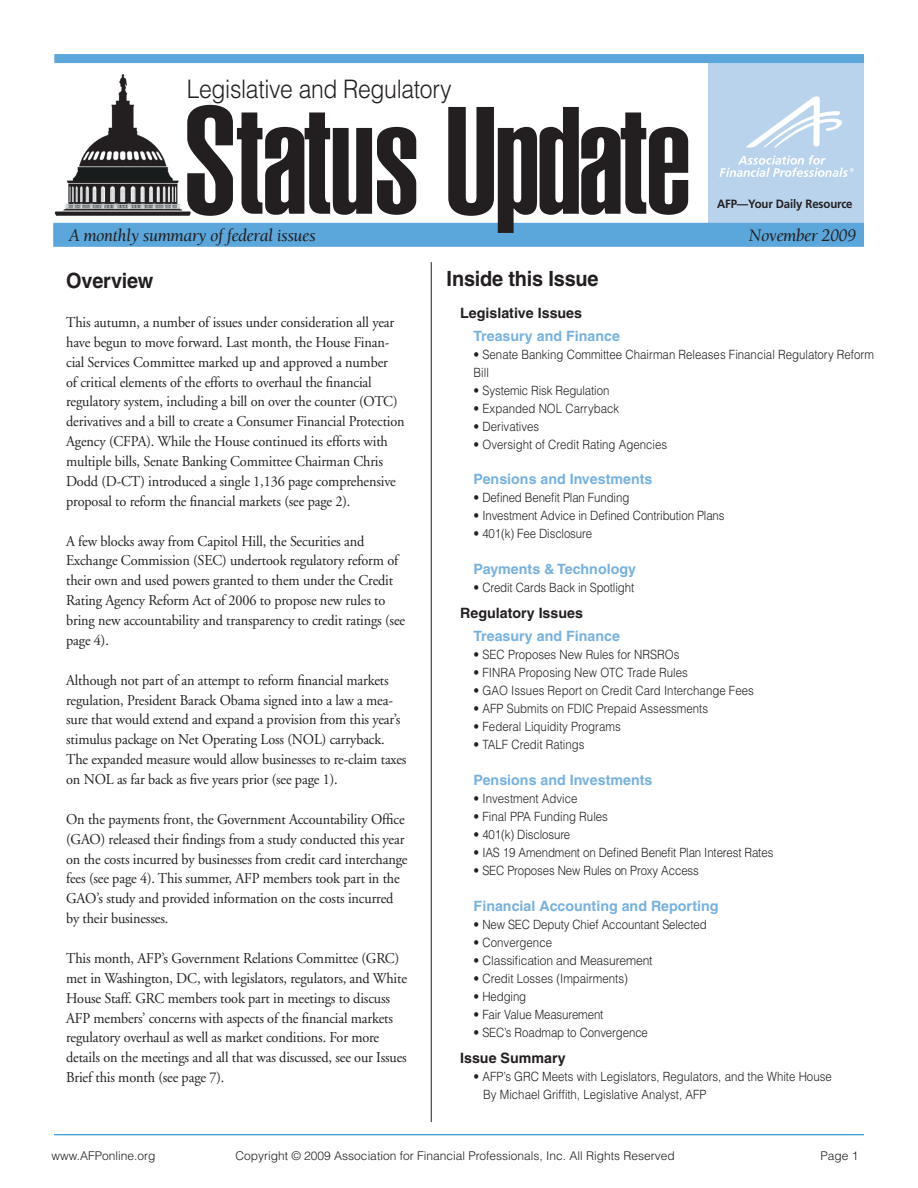
<style>
.page{position:relative;width:918px;height:1188px;background:#fff}
.page>*{position:absolute;margin:0;border:0;box-sizing:border-box;transform-origin:0 0}
.t1{font:900 extra-condensed 150px "Helvetica";letter-spacing:-.02em;color:#231f20;scale:1.1 1}
.t2{font:300 25.5px "Helvetica";letter-spacing:-.015em;color:#231f20;scale:.9 1}
.t3{font:700 21px "Helvetica";letter-spacing:-.01em;color:#231f20;scale:.95 1}
.t4{font:italic 18px "Berkeley";letter-spacing:-.025em;color:#231f20}
.t5{font:15px/20px "Adobe Garamond";letter-spacing:-.01em;color:#231f20;scale:.95 1}
.t6{font:700 14.25px "Helvetica";color:#76b1df}
.t7{font:700 14.25px "Helvetica";color:#231f20}
.t8{font:300 12.75px/18px "Helvetica";color:#231f20;scale:.9 1}
.t9{font:300 12px "Helvetica";color:#231f20}
.t10{font:700 12px "Frutiger";letter-spacing:-.01em;color:#231f20;scale:.95 1}
</style>
<div class="page">
<hr style="left:54px;top:1134px;width:810px;height:1px;background:#0082c8">
<img style="left:54px;top:75px;width:140px;height:148px">
<div style="left:709px;top:58px;width:155px;height:173px;background:#b9d3ed"></div>
<div style="left:54px;top:54px;width:810px;height:9px;background:#5ba6da"></div>
<div style="left:53px;top:223px;width:811px;height:24px;background:#5ba6da"></div>
<svg style="left:746px;top:96px;width:96px;height:52px"></svg>
<svg style="left:720px;top:155px;width:134px;height:22px"></svg>
<hr style="left:431px;top:262px;width:1px;height:860px;background:#231f20">
<h2 class="t2" style="left:187px;top:73px;width:296px">Legislative and Regulatory</h2>
<h1 class="t1" style="left:183px;top:75px;width:464px">Status Update</h1>
<p class="t10" style="left:717px;top:197px;width:144px">AFP—Your Daily Resource</p>
<p class="t4" style="left:69px;top:225px;width:248px">A monthly summary of federal issues</p>
<p class="t4" style="left:749px;top:225px;width:109px">November 2009</p>
<h3 class="t3" style="left:66px;top:267px;width:93px">Overview</h3>
<p class="t5" style="left:66px;top:313px;width:358px">This autumn, a number of issues under consideration all year have begun to move forward. Last month, the House Finan&shy;cial Services Committee marked up and approved a number<br>of critical elements of the efforts to overhaul the financial regulatory system, including a bill on over the counter (OTC) derivatives and a bill to create a Consumer Financial Protection Agency (CFPA). While the House continued its efforts with multiple bills, Senate Banking Committee Chairman Chris Dodd (D-CT) introduced a single 1,136 page comprehensive proposal to reform the financial markets (see page 2).</p>
<p class="t5" style="left:66px;top:531px;width:358px">A few blocks away from Capitol Hill, the Securities and Exchange Commission (SEC) undertook regulatory reform of their own and used powers granted to them under the Credit Rating Agency Reform Act of 2006 to propose new rules to bring new accountability and transparency to credit ratings (see page 4).</p>
<p class="t5" style="left:66px;top:670px;width:360px">Although not part of an attempt to reform financial markets regulation, President Barack Obama signed into a law a mea&shy;sure that would extend and expand a provision from this year’s stimulus package on Net Operating Loss (NOL) carryback.<br>The expanded measure would allow businesses to re-claim taxes on NOL as far back as five years prior (see page 1).</p>
<p class="t5" style="left:66px;top:809px;width:361px">On the payments front, the Government Accountability Office (GAO) released their findings from a study conducted this year on the costs incurred by businesses from credit card interchange fees (see page 4). This summer, AFP members took part in the GAO’s study and provided information on the costs incurred by their businesses.</p>
<p class="t5" style="left:66px;top:949px;width:360px">This month, AFP’s Government Relations Committee (GRC) met in Washington, DC, with legislators, regulators, and White House Staff. GRC members took part in meetings to discuss AFP members’ concerns with aspects of the financial markets regulatory overhaul as well as market conditions. For more details on the meetings and all that was discussed, see our Issues Brief this month (see page 7).</p>
<h3 class="t3" style="left:447px;top:266px;width:162px">Inside this Issue</h3>
<p class="t7" style="left:460px;top:305px;width:123px">Legislative Issues</p>
<p class="t6" style="left:474px;top:328px;width:148px">Treasury and Finance</p>
<p class="t8" style="left:474px;top:346px;width:446px">• Senate Banking Committee Chairman Releases Financial Regulatory Reform<br>Bill</p>
<p class="t8" style="left:474px;top:382px;width:152px">• Systemic Risk Regulation</p>
<p class="t8" style="left:474px;top:400px;width:163px">• Expanded NOL Carryback</p>
<p class="t8" style="left:474px;top:418px;width:74px">• Derivatives</p>
<p class="t8" style="left:474px;top:436px;width:217px">• Oversight of Credit Rating Agencies</p>
<p class="t6" style="left:474px;top:470px;width:180px">Pensions and Investments</p>
<p class="t8" style="left:474px;top:488px;width:175px">• Defined Benefit Plan Funding</p>
<p class="t8" style="left:474px;top:506px;width:280px">• Investment Advice in Defined Contribution Plans</p>
<p class="t8" style="left:474px;top:524px;width:133px">• 401(k) Fee Disclosure</p>
<p class="t6" style="left:474px;top:560px;width:164px">Payments &amp; Technology</p>
<p class="t8" style="left:474px;top:578px;width:180px">• Credit Cards Back in Spotlight</p>
<p class="t7" style="left:460px;top:604px;width:124px">Regulatory Issues</p>
<p class="t6" style="left:474px;top:627px;width:148px">Treasury and Finance</p>
<p class="t8" style="left:474px;top:645px;width:230px">• SEC Proposes New Rules for NRSROs</p>
<p class="t8" style="left:474px;top:663px;width:240px">• FINRA Proposing New OTC Trade Rules</p>
<p class="t8" style="left:474px;top:681px;width:313px">• GAO Issues Report on Credit Card Interchange Fees</p>
<p class="t8" style="left:474px;top:699px;width:262px">• AFP Submits on FDIC Prepaid Assessments</p>
<p class="t8" style="left:474px;top:717px;width:165px">• Federal Liquidity Programs</p>
<p class="t8" style="left:474px;top:735px;width:125px">• TALF Credit Ratings</p>
<p class="t6" style="left:474px;top:771px;width:180px">Pensions and Investments</p>
<p class="t8" style="left:474px;top:789px;width:117px">• Investment Advice</p>
<p class="t8" style="left:474px;top:807px;width:151px">• Final PPA Funding Rules</p>
<p class="t8" style="left:474px;top:825px;width:109px">• 401(k) Disclosure</p>
<p class="t8" style="left:474px;top:843px;width:335px">• IAS 19 Amendment on Defined Benefit Plan Interest Rates</p>
<p class="t8" style="left:474px;top:861px;width:252px">• SEC Proposes New Rules on Proxy Access</p>
<p class="t6" style="left:474px;top:897px;width:246px">Financial Accounting and Reporting</p>
<p class="t8" style="left:474px;top:915px;width:261px">• New SEC Deputy Chief Accountant Selected</p>
<p class="t8" style="left:474px;top:933px;width:89px">• Convergence</p>
<p class="t8" style="left:474px;top:951px;width:200px">• Classification and Measurement</p>
<p class="t8" style="left:474px;top:969px;width:173px">• Credit Losses (Impairments)</p>
<p class="t8" style="left:474px;top:987px;width:60px">• Hedging</p>
<p class="t8" style="left:474px;top:1005px;width:146px">• Fair Value Measurement</p>
<p class="t8" style="left:474px;top:1023px;width:195px">• SEC’s Roadmap to Convergence</p>
<p class="t7" style="left:460px;top:1050px;width:107px">Issue Summary</p>
<p class="t8" style="left:483px;top:1068px;width:389px;text-indent:-10px">• AFP’s GRC Meets with Legislators, Regulators, and the White House<br>By Michael Griffith, Legislative Analyst, AFP</p>
<p class="t9" style="left:52px;top:1148px;width:106px">www.AFPonline.org</p>
<p class="t9" style="left:235px;top:1148px;width:441px">Copyright © 2009 Association for Financial Professionals, Inc. All Rights Reserved</p>
<p class="t9" style="left:821px;top:1148px;width:40px">Page 1</p>
</div>
